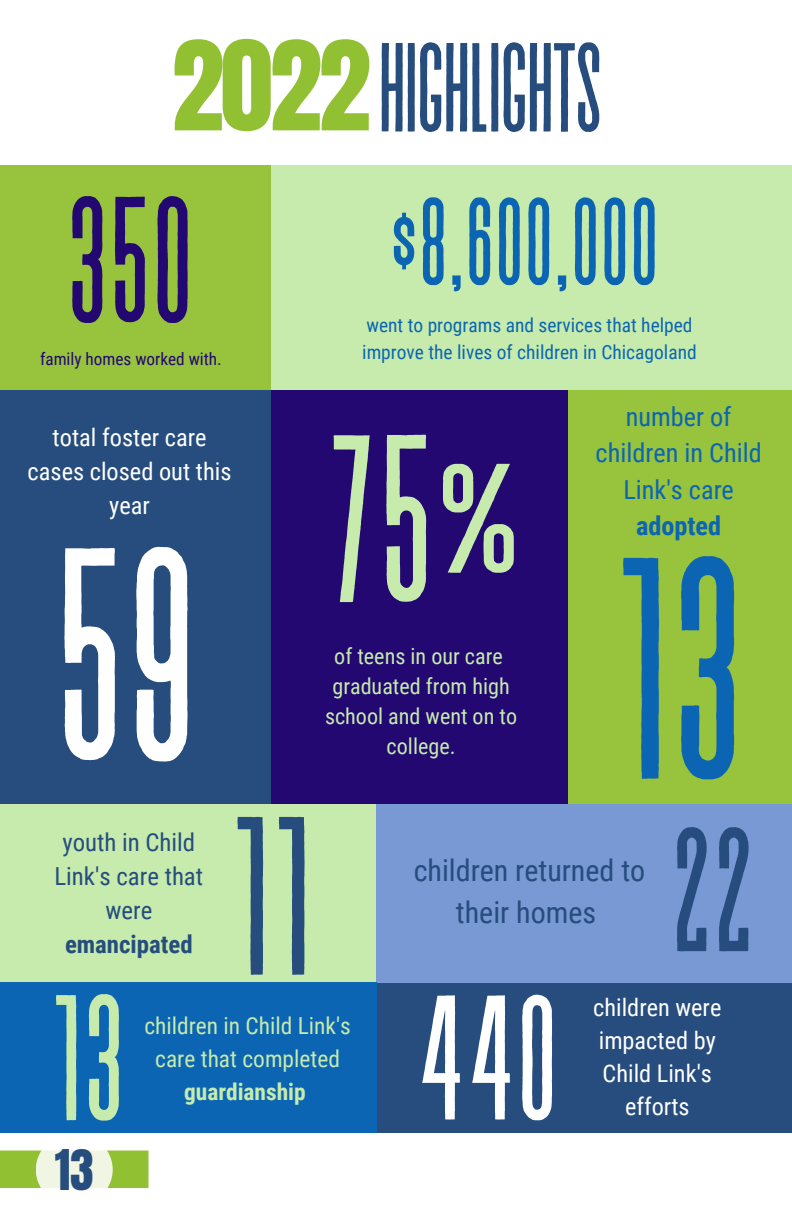
<style>
.page{position:relative;width:792px;height:1224px;background:#fff}
.page>*{position:absolute;margin:0;border:0;box-sizing:border-box;transform-origin:0 0}
.t1{font:315px "Revive 80 Tall";color:#0b65b2}
.t2{font:302.6px "Revive 80 Tall";color:#fff}
.t3{font:238.4px "Revive 80 Tall";color:#c6ebad}
.t4{font:225.2px "Revive 80 Tall";color:#264d7d}
.t5{font:179.2px "Revive 80 Tall";color:#230871}
.t6{font:178.6px "Revive 80 Tall";color:#c6ebad}
.t7{font:177.2px "Revive 80 Tall";color:#fff}
.t8{font:175.6px "Revive 80 Tall";color:#264d7d}
.t9{font:126.4px "Revive 80 Tall";letter-spacing:-.03em;color:#264d7d}
.t10{font:123.8px "Revive 80 Tall";color:#0b65b2}
.t11{font:105.6px "Anton";color:#92c033}
.t12{font:47.6px "Anton";color:#264d7d}
.t13{font:30px/42px "Roboto Condensed";color:#264d7d;text-align:center}
.t14{font:26.2px/36.2px "Roboto Condensed";color:#0b65b2;text-align:center}
.t15{font:24.8px/34px "Roboto Condensed";color:#264d7d;text-align:center}
.t16{font:24.4px/33px "Roboto Condensed";color:#fff;text-align:center}
.t17{font:23.4px/32.8px "Roboto Condensed";color:#c6ebad;text-align:center}
.t18{font:22.2px/30px "Roboto Condensed";color:#c6ebad;text-align:center}
.t19{font:19.4px/27px "Roboto Condensed";color:#0b65b2}
.t20{font:17.2px "Roboto Condensed";color:#230871}
.s1{font-weight:700}
</style>
<div class="page">
<div style="left:232px;top:165px;width:560px;height:225px;background:#c6ebad"></div>
<div style="left:525px;top:390px;width:267px;height:501px;background:#97c33d"></div>
<div style="left:0;top:165px;width:271px;height:230px;background:#97c33d"></div>
<div style="left:271px;top:390px;width:297px;height:428px;background:#230871"></div>
<div style="left:292px;top:804px;width:500px;height:179px;background:#7899d4"></div>
<div style="left:0;top:390px;width:271px;height:420px;background:#264d7d"></div>
<div style="left:0;top:804px;width:376px;height:195px;background:#c6ebad"></div>
<div style="left:0;top:983px;width:377px;height:162px;background:#0b65b2"></div>
<div style="left:377px;top:983px;width:415px;height:195px;background:#264d7d"></div>
<div style="left:0;top:1133px;width:792px;height:91px;background:#fff"></div>
<div style="left:0;top:1151px;width:148px;height:37px;background:#92c033"></div>
<svg style="left:36px;top:1133px;width:77px;height:73px;fill:#f0f6e3"></svg>
<h6 class="t11" style="left:172px;top:10px;width:201px">2022</h6>
<p class="t9" style="left:377px;top:23px;width:228px">highlights</p>
<h2 class="t5" style="left:66px;top:169px;width:129px">350</h2>
<p class="t20" style="left:40px;top:349px;width:183px">family homes worked with.</p>
<h5 class="t16" style="left:28px;top:420px;width:205px;line-height:34px">total foster care cases closed out this year</h5>
<h6 class="t2" style="left:54px;top:502px;width:146px">59</h6>
<h3 class="t10" style="left:390px;top:179px;width:271px">$8,600,000</h3>
<h2 class="t19" style="left:362px;top:312px;width:336px">went to programs and services that helped improve the lives of children in Chicagoland</h2>
<h3 class="t3" style="left:325px;top:398px;width:198px">75%</h3>
<h4 class="t18" style="left:325px;top:642px;width:194px">of teens in our care graduated from high school and went on to college.</h4>
<h6 class="t14" style="left:596px;top:399px;width:168px">number of children in Child<br>Link's care <span class="s1">adopted</span></h6>
<p class="t1" style="left:612px;top:509px;width:134px">13</p>
<h1 class="t4" style="left:230px;top:782px;width:84px">11</h1>
<p class="t15" style="left:54px;top:826px;width:150px">youth in Child<br>Link's care that were <span class="s1">emancipated</span></p>
<h6 class="t8" style="left:671px;top:801px;width:85px">22</h6>
<p class="t13" style="left:414px;top:850px;width:233px">children returned to their homes</p>
<p class="t6" style="left:50px;top:967px;width:77px">13</p>
<p class="t12" style="left:55px;top:1136px;width:40px">13</p>
<p class="t17" style="left:144px;top:1010px;width:208px">children in Child Link's care that completed <span class="s1">guardianship</span></p>
<p class="t7" style="left:416px;top:968px;width:144px">440</p>
<p class="t16" style="left:593px;top:991px;width:130px">children were impacted by<br>Child Link's efforts</p>
</div>
